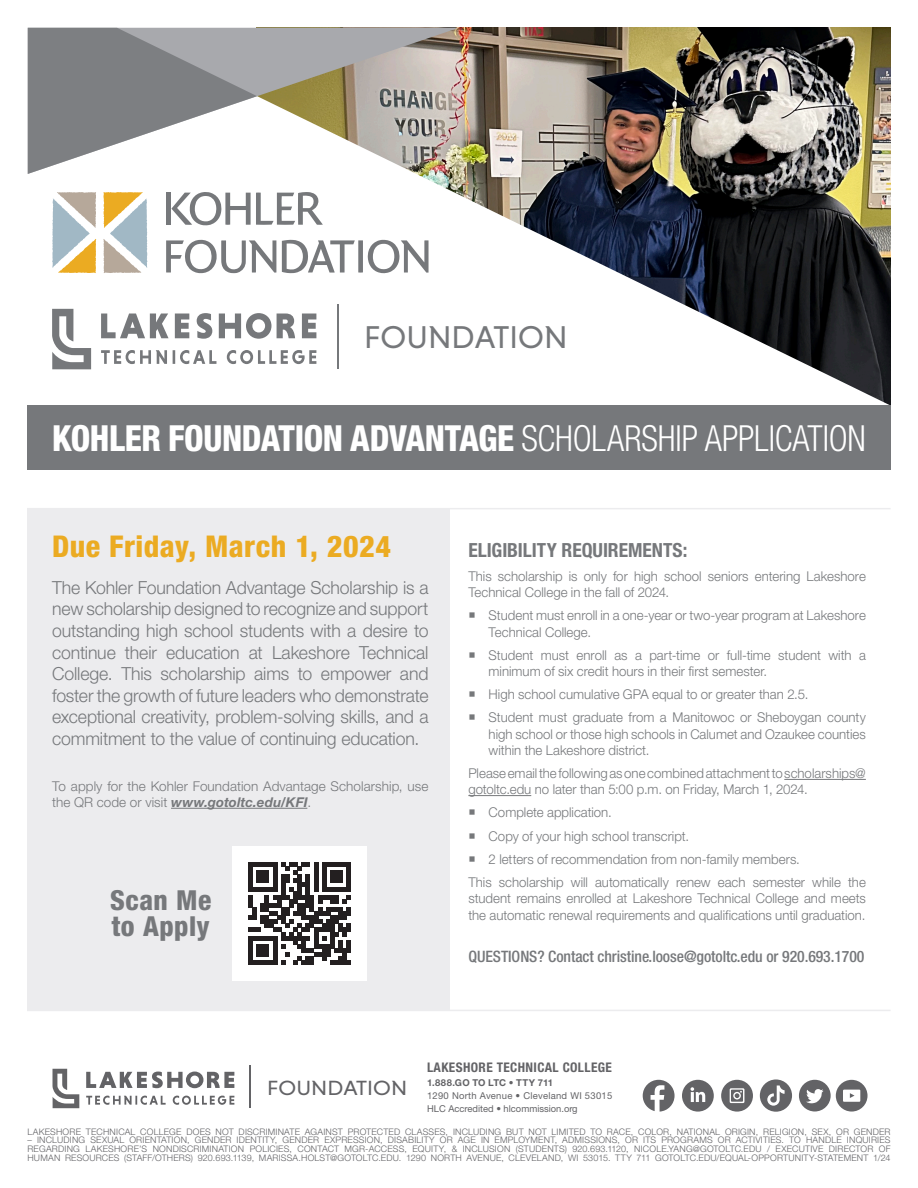
<style>
.page{position:relative;width:918px;height:1188px;background:#fff}
.page>*{position:absolute;margin:0;border:0;box-sizing:border-box;transform-origin:0 0}
.Subheading{font:800 condensed 36px "Helvetica Neue";letter-spacing:-.015em;color:#fff;scale:.95 1}
.t1{font:32.1px "Niveau Grotesk";color:#76787b}
.Body_Copy{font:800 condensed 30px "Helvetica Neue";letter-spacing:.015em;color:#ebab22}
.sidebar_headings{font:800 condensed 27.6px/26.2px "Helvetica Neue";letter-spacing:.015em;color:#76787b}
.t2{font:21px "Niveau Grotesk";color:#636366;scale:1.08 1}
.Requirements_BOLD_CAPS{font:700 condensed 19.5px "Helvetica Neue";color:#76787b}
.Body_Copy-2{font:300 18px/21.6px "Helvetica Neue";letter-spacing:-.01em;color:#76787b;text-align:justify}
.t3{font:500 condensed 15.75px "Helvetica Neue";letter-spacing:-.005em;color:#76787b}
.Body_Copy-3{font:300 13.5px/16.2px "Helvetica Neue";color:#76787b}
.t4{font:700 condensed 13.35px "Helvetica Neue";letter-spacing:.03em;color:#636366}
.t5{font:9.45px "Helvetica Neue";letter-spacing:.01em;color:#636366}
.t6{font:700 9.45px "Helvetica Neue";letter-spacing:.015em;color:#636366}
.t7{font:300 9px/8.7px "Helvetica Neue";letter-spacing:.02em;color:#636366;text-align:justify}
.s1{font-weight:300}
.s2{font-weight:700;font-style:italic}
</style>
<div class="page">
<hr style="left:784px;top:779px;width:82px;height:1px;background:#76787b">
<hr style="left:468px;top:795px;width:63px;height:1px;background:#76787b">
<img style="left:27px;top:27px;width:864px;height:379px">
<svg style="left:257px;top:28px;width:202px;height:146px"></svg>
<svg style="left:52px;top:192px;width:44px;height:81px"></svg>
<svg style="left:103px;top:192px;width:44px;height:81px"></svg>
<svg style="left:171px;top:192px;width:152px;height:33px"></svg>
<div style="left:166px;top:193px;width:5px;height:32px;background:#76787b"></div>
<svg style="left:166px;top:239px;width:110px;height:35px"></svg>
<svg style="left:282px;top:240px;width:147px;height:34px"></svg>
<div style="left:27px;top:509px;width:423px;height:502px;background:#ececee"></div>
<svg style="left:52px;top:309px;width:39px;height:60px"></svg>
<svg style="left:101px;top:313px;width:215px;height:26px"></svg>
<svg style="left:101px;top:350px;width:215px;height:14px"></svg>
<hr style="left:337px;top:304px;width:2px;height:65px;background:#76787b">
<div style="left:27px;top:406px;width:864px;height:64px;background:#76787b"></div>
<svg style="left:643px;top:1080px;width:32px;height:32px"></svg>
<svg style="left:682px;top:1080px;width:32px;height:32px"></svg>
<svg style="left:721px;top:1080px;width:32px;height:32px"></svg>
<svg style="left:799px;top:1080px;width:69px;height:32px"></svg>
<svg style="left:760px;top:1079px;width:32px;height:33px"></svg>
<svg style="left:53px;top:1069px;width:26px;height:39px"></svg>
<svg style="left:86px;top:1072px;width:148px;height:16px"></svg>
<svg style="left:86px;top:1096px;width:148px;height:9px"></svg>
<hr style="left:249px;top:1066px;width:1px;height:42px;background:#636366">
<div style="left:232px;top:846px;width:135px;height:135px;background:#fff"></div>
<svg style="left:249px;top:862px;width:102px;height:103px"></svg>
<hr style="left:171px;top:808px;width:136px;height:1px;background:#76787b">
<hr style="left:27px;top:508px;width:864px;height:1px;background:#ececee">
<hr style="left:27px;top:1010px;width:864px;height:1px;background:#ececee">
<svg style="left:28px;top:28px;width:229px;height:146px"></svg>
<h2 class="t1" style="left:364px;top:319px;width:205px">FOUNDATION</h2>
<p class="Subheading" style="left:52px;top:416px;width:858px">KOHLER FOUNDATION ADVANTAGE <span class="s1">SCHOLARSHIP APPLICATION</span></p>
<p class="Body_Copy" style="left:52px;top:528px;width:341px">Due Friday, March 1, 2024</p>
<p class="Body_Copy-2" style="left:52px;top:576px;width:378px">The Kohler Foundation Advantage Scholarship is a new scholarship designed to recognize and support outstanding high school students with a desire to continue their education at Lakeshore Technical College. This scholarship aims to empower and foster the growth of future leaders who demonstrate exceptional creativity, problem-solving skills, and a commitment to the value of continuing education.</p>
<p class="Body_Copy-3" style="left:52px;top:778px;width:378px">To apply for the Kohler Foundation Advantage Scholarship, use the QR code or visit <span class="s2">www.gotoltc.edu/KFI</span>.</p>
<p class="sidebar_headings" style="left:110px;top:887px;width:103px">Scan Me to Apply</p>
<p class="Requirements_BOLD_CAPS" style="left:468px;top:538px;width:220px">ELIGIBILITY REQUIREMENTS:</p>
<p class="Body_Copy-3" style="left:468px;top:568px;width:399px">This scholarship is only for high school seniors entering Lakeshore<br>Technical College in the fall of 2024.</p>
<p class="Body_Copy-3" style="left:489px;top:607px;width:379px">Student must enroll in a one-year or two-year program at Lakeshore<br>Technical College.</p>
<p class="Body_Copy-3" style="left:489px;top:647px;width:379px">Student must enroll as a part-time or full-time student with a minimum of six credit hours in their first semester.</p>
<p class="Body_Copy-3" style="left:489px;top:686px;width:321px">High school cumulative GPA equal to or greater than 2.5.</p>
<p class="Body_Copy-3" style="left:489px;top:709px;width:379px;text-align:justify">Student must graduate from a Manitowoc or Sheboygan county high school or those high schools in Calumet and Ozaukee counties within the Lakeshore district.</p>
<p class="Body_Copy-3" style="left:468px;top:765px;width:399px">Please email the following as one combined attachment to scholarships@ gotoltc.edu no later than 5:00 p.m. on Friday, March 1, 2024.</p>
<p class="Body_Copy-3" style="left:489px;top:804px;width:125px">Complete application.</p>
<p class="Body_Copy-3" style="left:489px;top:828px;width:202px">Copy of your high school transcript.</p>
<p class="Body_Copy-3" style="left:489px;top:851px;width:313px">2 letters of recommendation from non-family members.</p>
<p class="Body_Copy-3" style="left:468px;top:874px;width:399px;text-align:justify">This scholarship will automatically renew each semester while the student remains enrolled at Lakeshore Technical College and meets the automatic renewal requirements and qualifications until graduation.</p>
<p class="t3" style="left:468px;top:947px;width:398px">QUESTIONS? Contact christine.loose@gotoltc.edu or 920.693.1700</p>
<h3 class="t2" style="left:267px;top:1076px;width:131px">FOUNDATION</h3>
<p class="t4" style="left:427px;top:1060px;width:186px">LAKESHORE TECHNICAL COLLEGE</p>
<p class="t6" style="left:427px;top:1076px;width:128px">1.888.GO TO LTC • TTY 711</p>
<p class="t5" style="left:427px;top:1090px;width:187px">1290 North Avenue • Cleveland WI 53015</p>
<p class="t5" style="left:427px;top:1103px;width:152px">HLC Accredited • hlcommission.org</p>
<p class="t7" style="left:27px;top:1127px;width:865px">LAKESHORE TECHNICAL COLLEGE DOES NOT DISCRIMINATE AGAINST PROTECTED CLASSES, INCLUDING BUT NOT LIMITED TO RACE, COLOR, NATIONAL ORIGIN, RELIGION, SEX, OR GENDER</p>
<p class="t7" style="left:27px;top:1136px;width:865px">– INCLUDING SEXUAL ORIENTATION, GENDER IDENTITY, GENDER EXPRESSION, DISABILITY OR AGE IN EMPLOYMENT, ADMISSIONS, OR ITS PROGRAMS OR ACTIVITIES. TO HANDLE INQUIRIES REGARDING LAKESHORE’S NONDISCRIMINATION POLICIES, CONTACT MGR-ACCESS, EQUITY, &amp; INCLUSION (STUDENTS) 920.693.1120, NICOLE.YANG@GOTOLTC.EDU / EXECUTIVE DIRECTOR OF HUMAN RESOURCES (STAFF/OTHERS) 920.693.1139, MARISSA.HOLST@GOTOLTC.EDU. 1290 NORTH AVENUE, CLEVELAND, WI 53015. TTY 711 GOTOLTC.EDU/EQUAL-OPPORTUNITY-STATEMENT 1/24</p>
</div>
